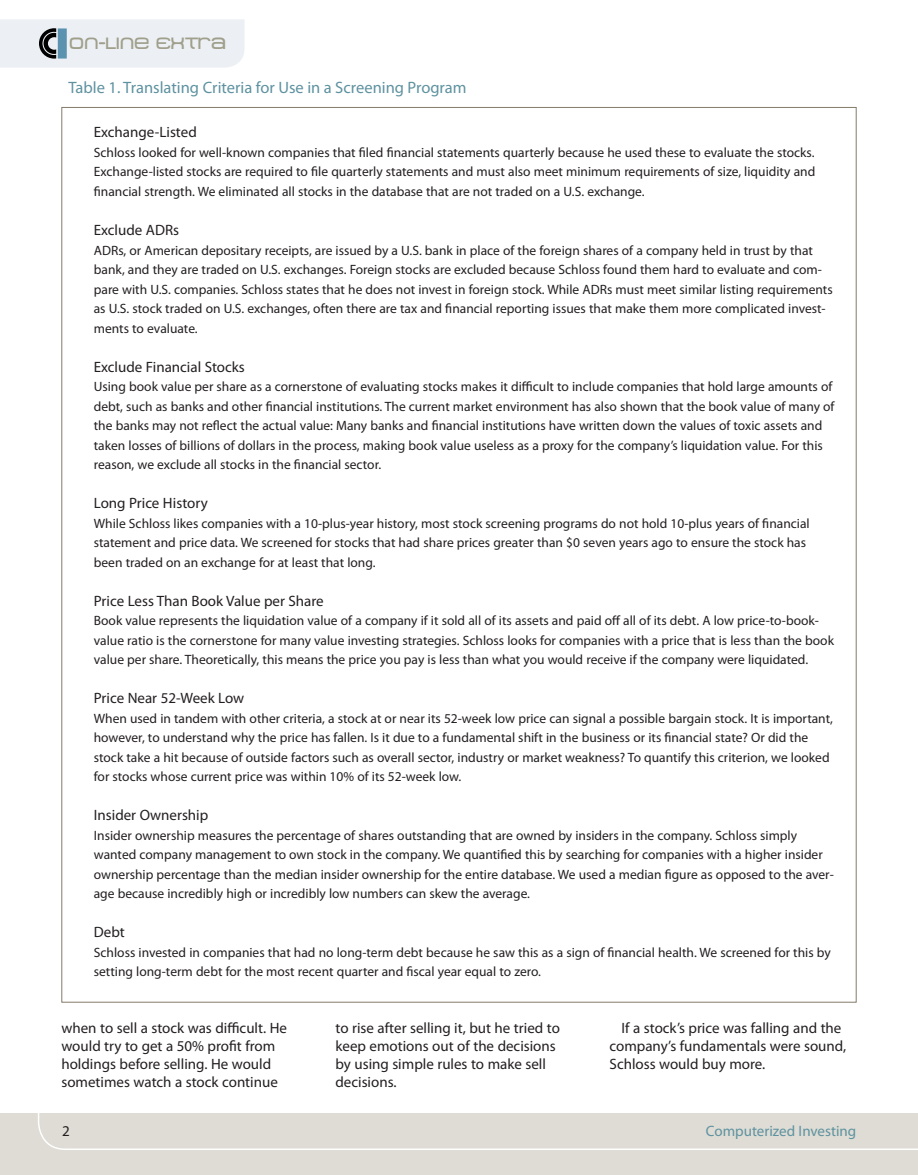
<style>
.page{position:relative;width:918px;height:1175px;background:#fff}
.page>*{position:absolute;margin:0;border:0;box-sizing:border-box;transform-origin:0 0}
.FigureHeading{font:16.5px "Myriad Pro";color:#5e92a0}
.t1{font:16.35px "Metro DF";letter-spacing:-.015em;color:#9f9f8b}
.t2{font:15px/18px "Myriad Pro";color:#231f20}
.t3{font:15px "Myriad Pro";color:#5e92a0}
.t4{font:13.5px/19.5px "Myriad Pro";color:#231f20}
</style>
<div class="page">
<div style="left:0;top:1112px;width:918px;height:62px;background:#dedcd4"></div>
<svg style="left:37px;top:1112px;width:880px;height:38px"></svg>
<div style="left:0;top:19px;width:245px;height:49px;background:#ecf0f4"></div>
<p class="t1" style="left:69px;top:32px;width:159px">ON LINE EXTRA</p>
<p class="FigureHeading" style="left:68px;top:78px;width:400px">Table 1 . Translating Criteria for Use in a Screening Program</p>
<p class="t2" style="left:94px;top:123px;width:105px">Exchange-Listed</p>
<p class="t4" style="left:94px;top:142px;width:723px;text-align:justify">Schloss looked for well-known companies that filed financial statements quarterly because he used these to evaluate the stocks.<br>Exchange-listed stocks are required to file quarterly statements and must also meet minimum requirements of size, liquidity and financial strength. We eliminated all stocks in the database that are not traded on a U.S. exchange.</p>
<p class="t2" style="left:94px;top:221px;width:87px">Exclude ADRs</p>
<p class="t4" style="left:94px;top:240px;width:740px">ADRs, or American depositary receipts, are issued by a U.S. bank in place of the foreign shares of a company held in trust by that bank, and they are traded on U.S. exchanges. Foreign stocks are excluded because Schloss found them hard to evaluate and com&shy;pare with U.S. companies. Schloss states that he does not invest in foreign stock. While ADRs must meet similar listing requirements as U.S. stock traded on U.S. exchanges, often there are tax and financial reporting issues that make them more complicated invest&shy;ments to evaluate.</p>
<p class="t2" style="left:94px;top:357px;width:153px">Exclude Financial Stocks</p>
<p class="t4" style="left:94px;top:376px;width:742px">Using book value per share as a cornerstone of evaluating stocks makes it difficult to include companies that hold large amounts of debt, such as banks and other financial institutions. The current market environment has also shown that the book value of many of the banks may not reflect the actual value: Many banks and financial institutions have written down the values of toxic assets and taken losses of billions of dollars in the process, making book value useless as a proxy for the company’s liquidation value. For this reason, we exclude all stocks in the financial sector.</p>
<p class="t2" style="left:94px;top:494px;width:115px">Long Price History</p>
<p class="t4" style="left:94px;top:513px;width:717px">While Schloss likes companies with a 1 0-plus-year history, most stock screening programs do not hold 1 0-plus years of financial statement and price data. We screened for stocks that had share prices greater than $0 seven years ago to ensure the stock has been traded on an exchange for at least that long.</p>
<p class="t2" style="left:94px;top:591px;width:231px">Price Less Than Book Value per Share</p>
<p class="t4" style="left:94px;top:610px;width:742px">Book value represents the liquidation value of a company if it sold all of its assets and paid off all of its debt. A low price-to-book&shy;value ratio is the cornerstone for many value investing strategies. Schloss looks for companies with a price that is less than the book value per share. Theoretically, this means the price you pay is less than what you would receive if the company were liquidated.</p>
<p class="t2" style="left:94px;top:689px;width:152px">Price Near 52-Week Low</p>
<p class="t4" style="left:94px;top:708px;width:741px">When used in tandem with other criteria, a stock at or near its 52-week low price can signal a possible bargain stock. It is important, however, to understand why the price has fallen. Is it due to a fundamental shift in the business or its financial state? Or did the stock take a hit because of outside factors such as overall sector, industry or market weakness? To quantify this criterion, we looked for stocks whose current price was within 1 0% of its 52-week low.</p>
<p class="t2" style="left:94px;top:806px;width:116px">Insider Ownership</p>
<p class="t4" style="left:94px;top:825px;width:742px">Insider ownership measures the percentage of shares outstanding that are owned by insiders in the company. Schloss simply wanted company management to own stock in the company. We quantified this by searching for companies with a higher insider ownership percentage than the median insider ownership for the entire database. We used a median figure as opposed to the aver&shy;age because incredibly high or incredibly low numbers can skew the average.</p>
<p class="t2" style="left:94px;top:923px;width:33px">Debt</p>
<p class="t4" style="left:94px;top:942px;width:739px">Schloss invested in companies that had no long-term debt because he saw this as a sign of financial health. We screened for this by setting long-term debt for the most recent quarter and fiscal year equal to zero.</p>
<p class="t2" style="left:61px;top:1018px;width:227px">when to sell a stock was difficult. He would try to get a 50% profit from holdings before selling. He would sometimes watch a stock continue</p>
<p class="t2" style="left:335px;top:1018px;width:226px">to rise after selling it, but he tried to keep emotions out of the decisions by using simple rules to make sell decisions.</p>
<p class="t2" style="left:610px;top:1018px;width:238px;text-indent:12px">If a stock’s price was falling and the company’s fundamentals were sound,<br>Schloss would buy more.</p>
<p class="t3" style="left:706px;top:1122px;width:152px">Computerized Investing</p>
</div>
